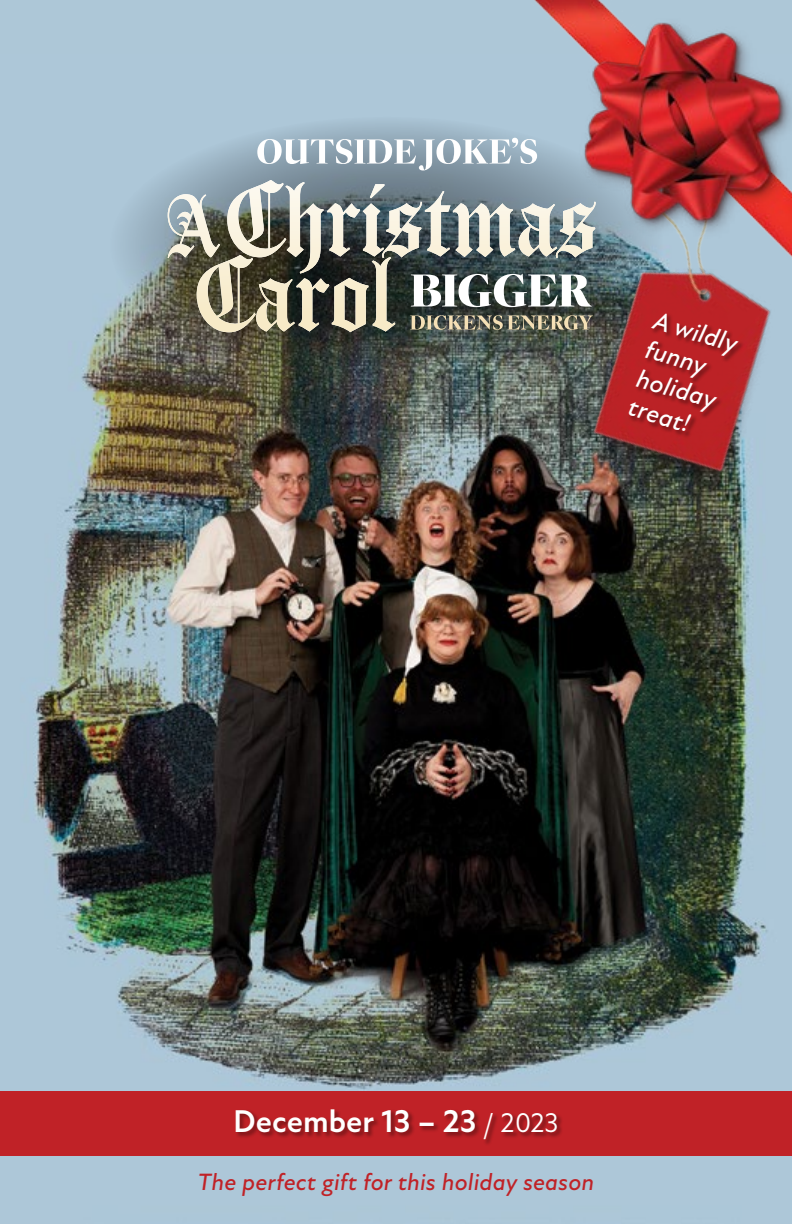
<style>
.page{position:relative;width:792px;height:1224px;background:#adc7d7}
.page>*{position:absolute;margin:0;border:0;box-sizing:border-box;transform-origin:0 0}
.t1{font:700 32px "New Atten";color:#fff}
.t2{font:italic 500 26px/30px "New Atten";color:#fff}
.t3{font:italic 500 24px "New Atten";letter-spacing:.01em;color:#c02227}
.s1{font-weight:400;font-size:27.6px}
</style>
<div class="page">
<img style="left:33px;top:294px;width:734px;height:795px">
<svg style="left:109px;top:117px;width:555px;height:257px"></svg>
<svg style="left:257px;top:138px;width:269px;height:32px;background:#b0bec8"></svg>
<svg style="left:410px;top:315px;width:82px;height:15px"></svg>
<svg style="left:411px;top:274px;width:81px;height:33px;background:#929795"></svg>
<svg style="left:197px;top:274px;width:198px;height:58px;background:#84806d"></svg>
<svg style="left:168px;top:180px;width:324px;height:94px;background:#838985"></svg>
<div style="left:0;top:1091px;width:792px;height:65px;background:#c02227"></div>
<div style="left:235px;top:1109px;width:328px;height:38px;background:#000;opacity:.3"></div>
<img style="left:492px;top:163px;width:275px;height:373px">
<div style="left:628px;top:313px;width:117px;height:126px;background:#000;opacity:.3"></div>
<img style="left:526px;top:0;width:266px;height:323px">
<img style="left:576px;top:11px;width:216px;height:232px">
<p class="t2" style="left:658px;top:306px;width:89px;rotate:16deg">A wildly funny holiday treat!</p>
<h1 class="t1" style="left:233px;top:1103px;width:327px">December 13 – 23 <span class="s1">/ 2023</span></h1>
<p class="t3" style="left:198px;top:1168px;width:398px">The perfect gift for this holiday season</p>
</div>
